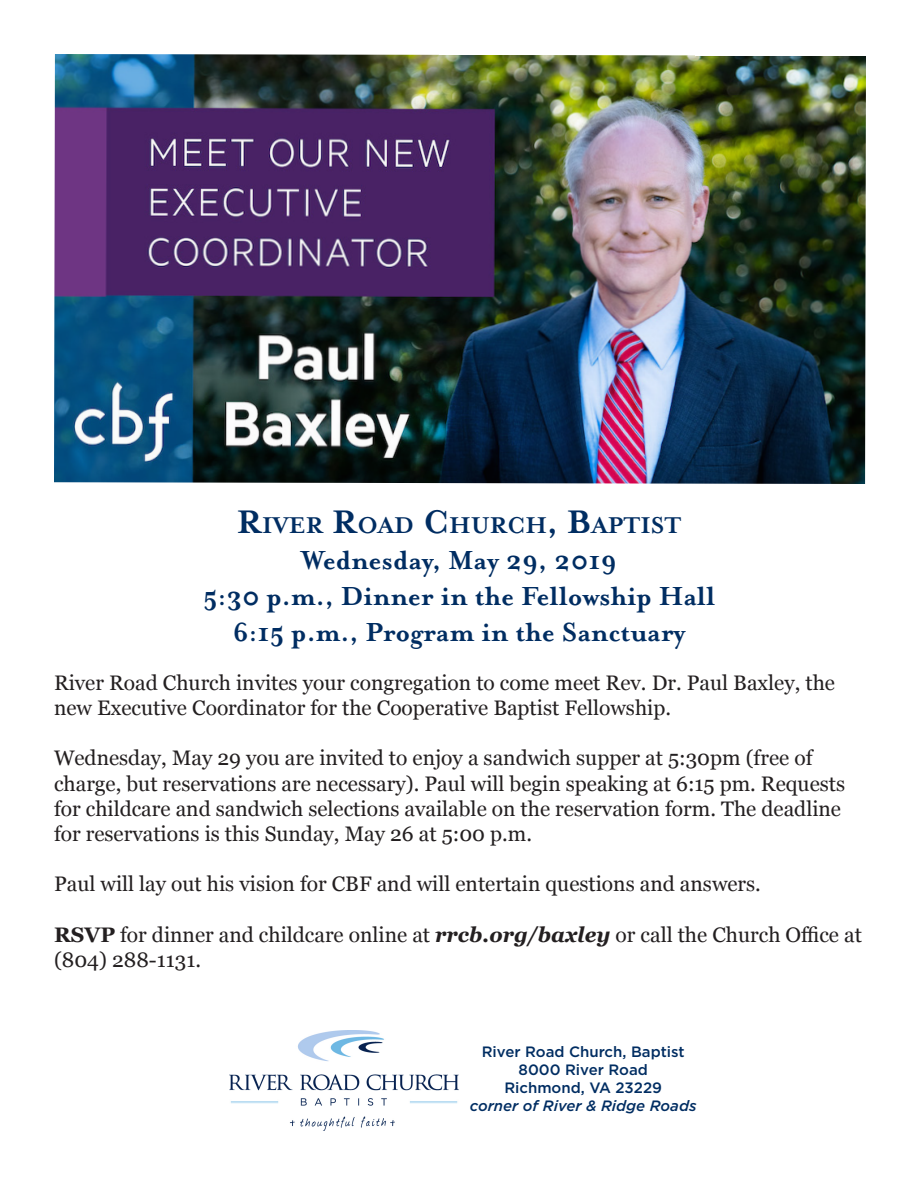
<style>
.page{position:relative;width:918px;height:1188px;background:#fff}
.page>*{position:absolute;margin:0;border:0;box-sizing:border-box;transform-origin:0 0}
.t1{font:700 30px "Mrs Eaves";color:#002d62}
.t2{font:700 26.25px "Mrs Eaves";color:#002d62}
.t3{font:21px/25.2px "Georgia";color:#231f20}
.t4{font:500 15px "Gotham";color:#002d62}
.t5{font:italic 500 15px "Gotham";color:#002d62}
.s1{font-size:37.5px}
.s2{font-weight:700}
.s3{font-weight:700;font-style:italic}
</style>
<div class="page">
<img style="left:54px;top:54px;width:812px;height:430px">
<img style="left:230px;top:1030px;width:229px;height:100px">
<p class="t2" style="left:237px;top:510px;width:446px"><span class="s1">R</span>IVER <span class="s1">R</span>OAD <span class="s1">C</span>HURC H<span class="s1">, B</span>APTIST</p>
<p class="t1" style="left:301px;top:542px;width:317px">Wednesday, May 29, 2019</p>
<p class="t1" style="left:203px;top:578px;width:514px">5:30 p.m., Dinner in the Fellowship Hall</p>
<p class="t1" style="left:233px;top:614px;width:454px">6:15 p.m., Program in the Sanctuary</p>
<p class="t3" style="left:54px;top:669px;width:783px">River Road Church invites your congregation to come meet Rev. Dr. Paul Baxley, the new Executive Coordinator for the Cooperative Baptist Fellowship.</p>
<p class="t3" style="left:54px;top:745px;width:793px">Wednesday, May 29 you are invited to enjoy a sandwich supper at 5:30pm (free of charge, but reservations are necessary). Paul will begin speaking at 6:15 pm. Requests for childcare and sandwich selections available on the reservation form. The deadline for reservations is this Sunday, May 26 at 5:00 p.m.</p>
<p class="t3" style="left:54px;top:871px;width:708px">Paul will lay out his vision for CBF and will entertain questions and answers.</p>
<p class="t3" style="left:54px;top:921px;width:809px"><span class="s2">RSVP</span> for dinner and childcare online at <span class="s3">rrcb.org/baxley</span> or call the Church Office at (804) 288-1131.</p>
<p class="t4" style="left:482px;top:1042px;width:204px">River Road Church, Baptist</p>
<p class="t4" style="left:519px;top:1060px;width:131px">8000 River Road</p>
<p class="t4" style="left:504px;top:1078px;width:159px">Richmond, VA 23229</p>
<p class="t5" style="left:470px;top:1096px;width:228px">corner of River &amp; Ridge Roads</p>
</div>
